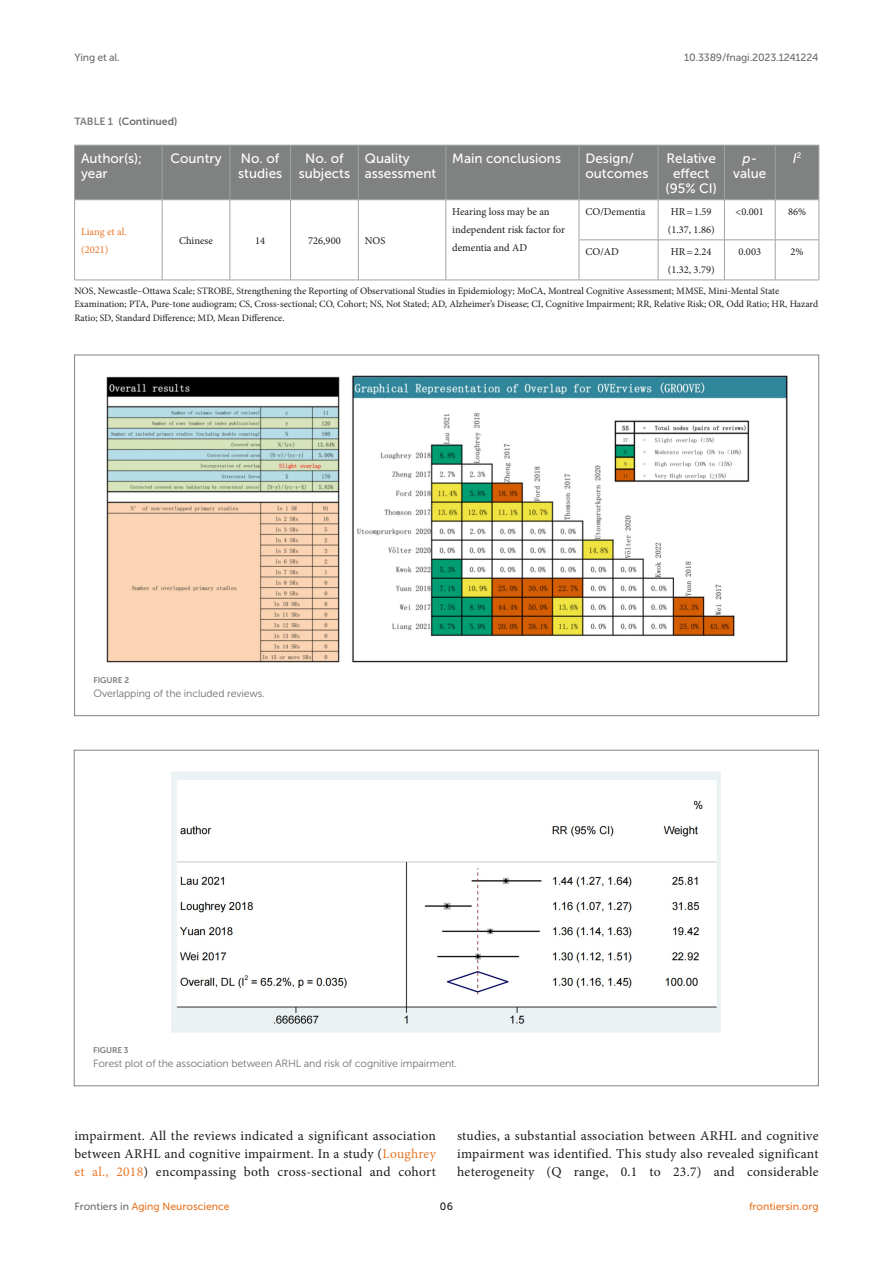
<style>
.page{position:relative;width:893px;height:1263px;background:#fff}
.page>*{position:absolute;margin:0;border:0;box-sizing:border-box;transform-origin:0 0}
.TEXT_FLUSH{font:13.5px/18px "Minion Pro";letter-spacing:.02em;color:#1b1c1b;text-align:justify}
.TB_CH{font:13.5px/15px "Museo Sans 500";color:#fff}
.TB_CH-2{font:italic 13.5px "Museo Sans 500";color:#fff}
.TB_TX{font:10.5px/18px "Minion Pro";color:#1b1c1b}
.FIG_LEG{font:10.5px "Museo Sans 300";letter-spacing:-.01em;color:#706f70}
.t1{font:10.5px "Museo Sans 500";color:#e87626}
.t2{font:10.5px "Museo Sans 500";letter-spacing:-.015em;color:#706f70}
.TT_NO_RULE{font:10.5px "Museo Sans 700";color:#706f70}
.TB_TX-2{font:10.5px/18px "Minion Pro";color:#e87626}
.t3{font:10.5px "Museo Sans 500";color:#1b1c1b}
.TFN{font:9.75px/13.5px "Minion Pro";color:#1b1c1b}
.FIG_HD{font:8.25px "Museo Sans 700";letter-spacing:-.01em;color:#7e7f7f}
.s1{color:#7e7f7f}
.s2{font-style:italic}
.s3{color:#e87626}
.s4{color:#706f70}
</style>
<div class="page">
<img style="left:171px;top:771px;width:550px;height:262px">
<div style="left:75px;top:146px;width:744px;height:53px;background:#808181"></div>
<hr style="left:724px;top:240px;width:51px;height:1px;background:#a2a3a3">
<hr style="left:724px;top:280px;width:51px;height:1px;background:#a2a3a3">
<hr style="left:724px;top:200px;width:1px;height:40px;background:#a2a3a3">
<hr style="left:658px;top:240px;width:66px;height:1px;background:#a2a3a3">
<hr style="left:724px;top:240px;width:1px;height:40px;background:#a2a3a3">
<hr style="left:658px;top:280px;width:66px;height:1px;background:#a2a3a3">
<hr style="left:658px;top:200px;width:1px;height:40px;background:#a2a3a3">
<hr style="left:579px;top:240px;width:79px;height:1px;background:#a2a3a3">
<hr style="left:658px;top:240px;width:1px;height:40px;background:#a2a3a3">
<hr style="left:579px;top:280px;width:79px;height:1px;background:#a2a3a3">
<hr style="left:579px;top:200px;width:1px;height:40px;background:#a2a3a3">
<hr style="left:579px;top:240px;width:1px;height:40px;background:#a2a3a3">
<hr style="left:446px;top:280px;width:133px;height:1px;background:#a2a3a3">
<hr style="left:446px;top:200px;width:1px;height:40px;background:#a2a3a3">
<hr style="left:446px;top:240px;width:1px;height:40px;background:#a2a3a3">
<hr style="left:358px;top:280px;width:88px;height:1px;background:#a2a3a3">
<hr style="left:358px;top:200px;width:1px;height:40px;background:#a2a3a3">
<hr style="left:358px;top:240px;width:1px;height:40px;background:#a2a3a3">
<hr style="left:291px;top:280px;width:67px;height:1px;background:#a2a3a3">
<hr style="left:290px;top:200px;width:1px;height:40px;background:#a2a3a3">
<hr style="left:290px;top:240px;width:1px;height:40px;background:#a2a3a3">
<hr style="left:230px;top:280px;width:61px;height:1px;background:#a2a3a3">
<hr style="left:230px;top:200px;width:1px;height:40px;background:#a2a3a3">
<hr style="left:230px;top:240px;width:1px;height:40px;background:#a2a3a3">
<hr style="left:162px;top:280px;width:68px;height:1px;background:#a2a3a3">
<hr style="left:775px;top:200px;width:1px;height:40px;background:#a2a3a3">
<hr style="left:819px;top:200px;width:1px;height:40px;background:#a2a3a3">
<hr style="left:775px;top:240px;width:44px;height:1px;background:#a2a3a3">
<hr style="left:775px;top:240px;width:1px;height:40px;background:#a2a3a3">
<hr style="left:819px;top:240px;width:1px;height:40px;background:#a2a3a3">
<hr style="left:775px;top:280px;width:44px;height:1px;background:#a2a3a3">
<hr style="left:74px;top:200px;width:1px;height:40px;background:#a2a3a3">
<hr style="left:162px;top:200px;width:1px;height:40px;background:#a2a3a3">
<hr style="left:74px;top:240px;width:1px;height:40px;background:#a2a3a3">
<hr style="left:162px;top:240px;width:1px;height:40px;background:#a2a3a3">
<hr style="left:74px;top:280px;width:88px;height:1px;background:#a2a3a3">
<hr style="left:162px;top:145px;width:68px;height:1px;background:#a2a3a3">
<hr style="left:162px;top:199px;width:68px;height:1px;background:#a2a3a3">
<hr style="left:230px;top:145px;width:61px;height:1px;background:#a2a3a3">
<hr style="left:230px;top:145px;width:1px;height:55px;background:#a2a3a3">
<hr style="left:230px;top:199px;width:61px;height:1px;background:#a2a3a3">
<hr style="left:291px;top:145px;width:67px;height:1px;background:#a2a3a3">
<hr style="left:290px;top:145px;width:1px;height:55px;background:#a2a3a3">
<hr style="left:291px;top:199px;width:67px;height:1px;background:#a2a3a3">
<hr style="left:358px;top:145px;width:88px;height:1px;background:#a2a3a3">
<hr style="left:358px;top:145px;width:1px;height:55px;background:#a2a3a3">
<hr style="left:358px;top:199px;width:88px;height:1px;background:#a2a3a3">
<hr style="left:446px;top:145px;width:133px;height:1px;background:#a2a3a3">
<hr style="left:446px;top:145px;width:1px;height:55px;background:#a2a3a3">
<hr style="left:446px;top:199px;width:133px;height:1px;background:#a2a3a3">
<hr style="left:579px;top:145px;width:79px;height:1px;background:#a2a3a3">
<hr style="left:579px;top:145px;width:1px;height:55px;background:#a2a3a3">
<hr style="left:579px;top:199px;width:79px;height:1px;background:#a2a3a3">
<hr style="left:658px;top:145px;width:66px;height:1px;background:#a2a3a3">
<hr style="left:658px;top:145px;width:1px;height:55px;background:#a2a3a3">
<hr style="left:658px;top:199px;width:66px;height:1px;background:#a2a3a3">
<hr style="left:724px;top:145px;width:51px;height:1px;background:#a2a3a3">
<hr style="left:724px;top:145px;width:1px;height:55px;background:#a2a3a3">
<hr style="left:724px;top:199px;width:51px;height:1px;background:#a2a3a3">
<hr style="left:775px;top:145px;width:44px;height:1px;background:#a2a3a3">
<hr style="left:775px;top:145px;width:1px;height:55px;background:#a2a3a3">
<hr style="left:819px;top:145px;width:1px;height:55px;background:#a2a3a3">
<hr style="left:775px;top:199px;width:44px;height:1px;background:#a2a3a3">
<hr style="left:74px;top:145px;width:88px;height:1px;background:#a2a3a3">
<hr style="left:74px;top:145px;width:1px;height:55px;background:#a2a3a3">
<hr style="left:162px;top:145px;width:1px;height:55px;background:#a2a3a3">
<hr style="left:74px;top:199px;width:88px;height:1px;background:#a2a3a3">
<img style="left:106px;top:375px;width:682px;height:288px">
<p class="t2" style="left:74px;top:51px;width:47px">Ying et al.</p>
<p class="t2" style="left:684px;top:51px;width:136px">10.3389/fnagi.2023.1241224</p>
<p class="TT_NO_RULE" style="left:74px;top:115px;width:105px"><span class="s1">TABLE 1</span> (Continued)</p>
<p class="TB_CH" style="left:81px;top:150px;width:63px">Author(s); year</p>
<p class="TB_CH" style="left:170px;top:150px;width:53px">Country</p>
<p class="TB_CH" style="left:238px;top:150px;width:45px">No. of studies</p>
<p class="TB_CH" style="left:299px;top:150px;width:53px;text-align:center">No. of subjects</p>
<p class="TB_CH" style="left:365px;top:150px;width:73px">Quality assessment</p>
<p class="TB_CH" style="left:452px;top:150px;width:110px">Main conclusions</p>
<p class="TB_CH" style="left:585px;top:150px;width:65px">Design/ outcomes</p>
<p class="TB_CH" style="left:666px;top:150px;width:53px;text-align:center">Relative effect (95% CI)</p>
<p class="TB_CH" style="left:733px;top:150px;width:35px;text-align:center"><span class="s2">p&shy;</span>value</p>
<p class="TB_CH-2" style="left:793px;top:150px;width:10px">I<sup>2</sup></p>
<p class="TB_TX-2" style="left:81px;top:222px;width:47px">Liang et al. (2021)</p>
<p class="TB_TX" style="left:179px;top:231px;width:36px">Chinese</p>
<p class="TB_TX" style="left:255px;top:231px;width:12px">14</p>
<p class="TB_TX" style="left:308px;top:231px;width:34px">726,900</p>
<p class="TB_TX" style="left:365px;top:231px;width:22px">NOS</p>
<p class="TB_TX" style="left:452px;top:202px;width:114px">Hearing loss may be an independent risk factor for dementia and AD</p>
<p class="TB_TX" style="left:585px;top:202px;width:61px">CO/Dementia</p>
<p class="TB_TX" style="left:668px;top:202px;width:49px">HR=1.59 (1.37, 1.86)</p>
<p class="TB_TX" style="left:736px;top:202px;width:30px">&lt;0.001</p>
<p class="TB_TX" style="left:788px;top:202px;width:20px">86%</p>
<p class="TB_TX" style="left:585px;top:242px;width:35px">CO/AD</p>
<p class="TB_TX" style="left:668px;top:242px;width:49px">HR=2.24 (1.32, 3.79)</p>
<p class="TB_TX" style="left:738px;top:242px;width:24px">0.003</p>
<p class="TB_TX" style="left:791px;top:242px;width:14px">2%</p>
<p class="TFN" style="left:74px;top:284px;width:745px">NOS, Newcastle–Ottawa Scale; STROBE, Strengthening the Reporting of Observational Studies in Epidemiology; MoCA, Montreal Cognitive Assessment; MMSE, Mini-Mental State<br>Examination; PTA, Pure-tone audiogram; CS, Cross-sectional; CO, Cohort; NS, Not Stated; AD, Alzheimer’s Disease; CI, Cognitive Impairment; RR, Relative Risk; OR, Odd Ratio; HR, Hazard<br>Ratio; SD, Standard Difference; MD, Mean Difference.</p>
<p class="FIG_HD" style="left:94px;top:676px;width:37px">FIGURE 2</p>
<p class="FIG_LEG" style="left:94px;top:687px;width:173px">Overlapping of the included reviews.</p>
<p class="FIG_HD" style="left:93px;top:1046px;width:37px">FIGURE 3</p>
<p class="FIG_LEG" style="left:93px;top:1057px;width:366px">Forest plot of the association between ARHL and risk of cognitive impairment.</p>
<p class="TEXT_FLUSH" style="left:74px;top:1127px;width:363px">impairment. All the reviews indicated a significant association between ARHL and cognitive impairment. In a study (<span class="s3">Loughrey et al., 2018</span>) encompassing both cross-sectional and cohort</p>
<p class="TEXT_FLUSH" style="left:457px;top:1127px;width:363px">studies, a substantial association between ARHL and cognitive impairment was identified. This study also revealed significant heterogeneity (Q range, 0.1 to 23.7) and considerable</p>
<p class="t1" style="left:74px;top:1200px;width:157px"><span class="s4">Frontiers in</span> Aging Neuroscience</p>
<p class="t3" style="left:440px;top:1200px;width:15px">06</p>
<p class="t1" style="left:749px;top:1200px;width:71px">frontiersin.org</p>
</div>
